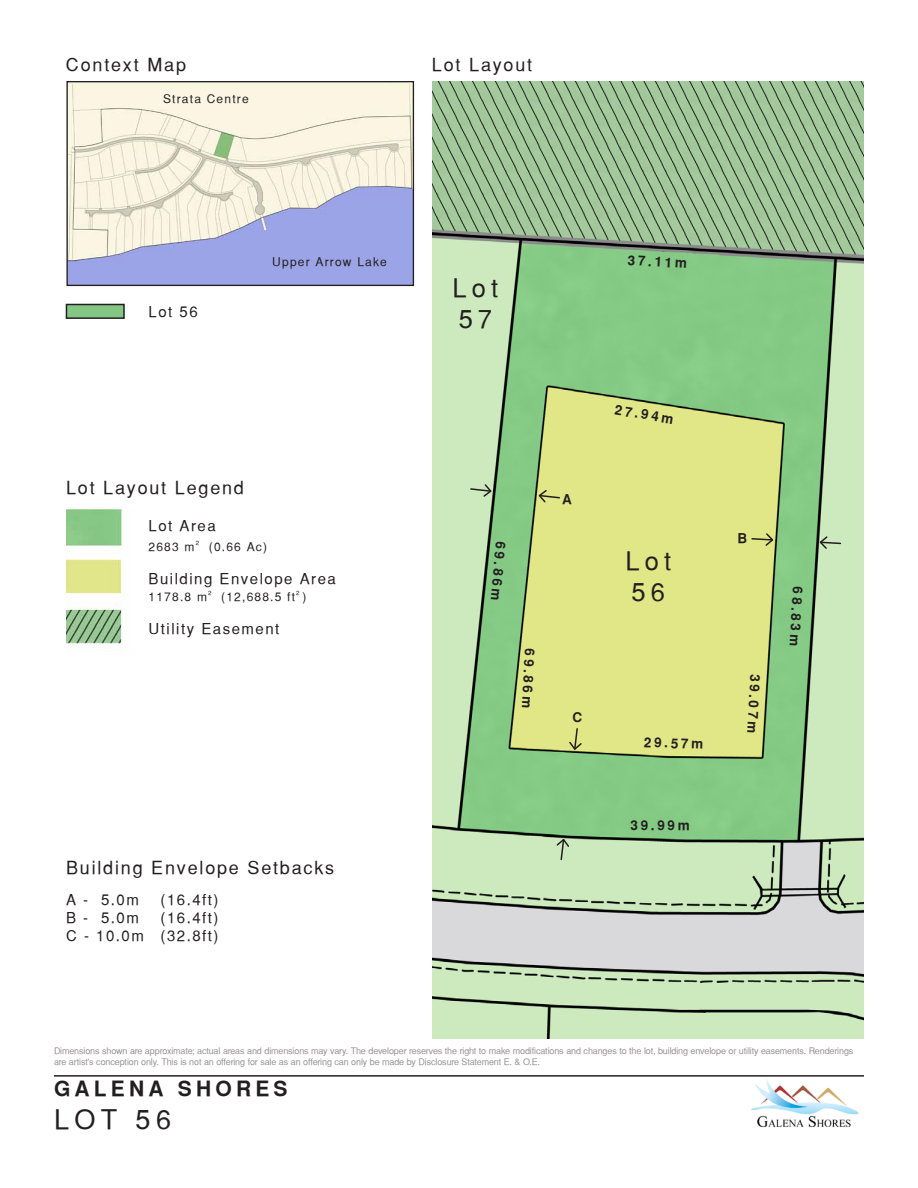
<style>
.page{position:relative;width:918px;height:1188px;background:#fff}
.page>*{position:absolute;margin:0;border:0;box-sizing:border-box;transform-origin:0 0}
.t1{font:27px "Sans Serif";color:#231f20}
.t2{font:25.5px/30.6px "Sans Serif";letter-spacing:.2em;color:#231f20}
.t3{font:700 21px "Sans Serif";letter-spacing:.2em;color:#231f20}
.t4{font:18px "Sans Serif";letter-spacing:.1em;color:#231f20}
.t5{font:15px/18px "Sans Serif";letter-spacing:.1em;color:#231f20;text-align:right}
.t6{font:700 13.5px "Sans Serif";color:#231f20}
.t7{font:12px "Sans Serif";letter-spacing:.1em;color:#231f20}
.t8{font:9px/10.8px "Sans Serif";letter-spacing:-.015em;color:#989293}
.t9{font:6px "Sans Serif";color:#231f20}
</style>
<div class="page">
<div style="left:66px;top:304px;width:58px;height:14px;background:#84c784"></div>
<div style="left:66px;top:304px;width:59px;height:15px;border:2px solid #231f20"></div>
<img style="left:432px;top:81px;width:432px;height:957px">
<img style="left:68px;top:83px;width:344px;height:201px">
<div style="left:66px;top:81px;width:348px;height:205px;border:1px solid #231f20"></div>
<hr style="left:54px;top:1075px;width:810px;height:2px;background:#231f20">
<img style="left:751px;top:1079px;width:108px;height:49px">
<svg style="left:469px;top:483px;width:24px;height:15px"></svg>
<svg style="left:750px;top:532px;width:25px;height:15px"></svg>
<svg style="left:568px;top:727px;width:15px;height:24px"></svg>
<svg style="left:537px;top:489px;width:24px;height:15px"></svg>
<svg style="left:818px;top:535px;width:24px;height:15px"></svg>
<svg style="left:555px;top:837px;width:16px;height:24px"></svg>
<img style="left:66px;top:507px;width:56px;height:139px">
<h3 class="t4" style="left:66px;top:54px;width:122px">Context Map</h3>
<h3 class="t4" style="left:432px;top:54px;width:102px">Lot Layout</h3>
<h3 class="t7" style="left:163px;top:91px;width:87px">Strata Centre</h3>
<h3 class="t5" style="left:148px;top:303px;width:51px">Lot 56</h3>
<h3 class="t7" style="left:272px;top:255px;width:116px">Upper Arrow Lake</h3>
<h3 class="t4" style="left:66px;top:477px;width:179px">Lot Layout Legend</h3>
<h3 class="t5" style="left:148px;top:516px;width:69px">Lot Area</h3>
<h3 class="t7" style="left:149px;top:540px;width:48px">2683 m</h3>
<p class="t9" style="left:196px;top:540px;width:5px">2</p>
<h3 class="t7" style="left:209px;top:540px;width:60px">(0.66 Ac)</h3>
<h3 class="t5" style="left:148px;top:569px;width:189px">Building Envelope Area</h3>
<h3 class="t7" style="left:149px;top:590px;width:60px">1178.8 m</h3>
<p class="t9" style="left:208px;top:590px;width:5px">2</p>
<h3 class="t7" style="left:221px;top:590px;width:75px">(12,688.5 ft</h3>
<p class="t9" style="left:296px;top:590px;width:5px">2</p>
<h3 class="t7" style="left:303px;top:590px;width:5px">)</h3>
<h3 class="t5" style="left:149px;top:619px;width:132px">Utility Easement</h3>
<h3 class="t4" style="left:66px;top:857px;width:270px">Building Envelope Setbacks</h3>
<h3 class="t5" style="left:66px;top:891px;width:74px">A - 5.0m</h3>
<h3 class="t5" style="left:161px;top:891px;width:60px">(16.4ft)</h3>
<h3 class="t5" style="left:66px;top:909px;width:74px">B - 5.0m</h3>
<h3 class="t5" style="left:66px;top:909px;width:154px">(16.4ft)<br>C - 10.0m (32.8ft)</h3>
<h2 class="t2" style="left:453px;top:273px;width:47px">Lot<br>57</h2>
<h3 class="t6" style="left:509px;top:542px;width:61px;rotate:95deg">69.86m</h3>
<h3 class="t6" style="left:538px;top:649px;width:61px;rotate:93deg">69.86m</h3>
<h3 class="t6" style="left:562px;top:491px;width:11px">A</h3>
<h3 class="t6" style="left:573px;top:710px;width:11px">C</h3>
<h3 class="t6" style="left:628px;top:252px;width:61px;rotate:3deg">37.11m</h3>
<h3 class="t6" style="left:616px;top:402px;width:61px;rotate:9deg">27.94m</h3>
<h2 class="t2" style="left:626px;top:546px;width:47px">Lot<br>56</h2>
<h3 class="t6" style="left:644px;top:734px;width:61px;rotate:2deg">29.57m</h3>
<h3 class="t6" style="left:631px;top:817px;width:61px">39.99m</h3>
<h3 class="t6" style="left:737px;top:530px;width:11px">B</h3>
<h3 class="t6" style="left:763px;top:674px;width:61px;rotate:93deg">39.07m</h3>
<h3 class="t6" style="left:806px;top:587px;width:61px;rotate:93deg">68.83m</h3>
<p class="t8" style="left:54px;top:1045px;width:801px">Dimensions shown are approximate; actual areas and dimensions may vary. The developer reserves the right to make modifications and changes to the lot, building envelope or utility easements. Renderings are artist's conception only. This is not an offering for sale as an offering can only be made by Disclosure Statement E. &amp; O.E.</p>
<h3 class="t3" style="left:54px;top:1077px;width:235px">GALENA SHORES</h3>
<h1 class="t1" style="left:54px;top:1103px;width:119px">LOT 56</h1>
</div>
